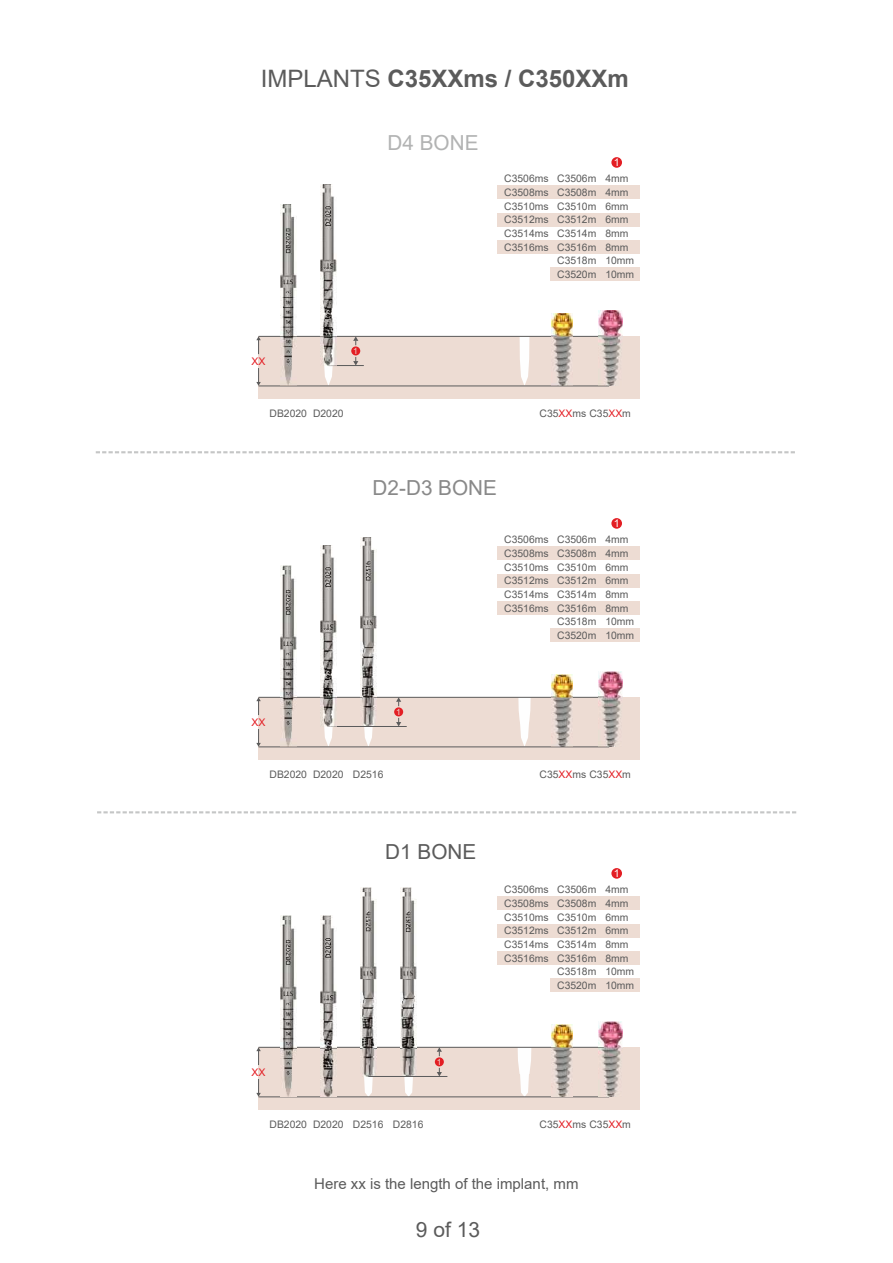
<style>
.page{position:relative;width:893px;height:1263px;background:#fff}
.page>*{position:absolute;margin:0;border:0;box-sizing:border-box;transform-origin:0 0}
.t1{font:700 24px "Arial";color:#5b5b5b}
.t2{font:21px "Arial";color:#5b5b5b}
.t3{font:20.7px "Arial";color:#898989}
.t4{font:20.7px "Arial";color:#b2b3b3}
.t5{font:20.7px "Arial";color:#5b5b5b}
.t6{font:15px "Arial";color:#5b5b5b}
.t7{font:10.65px "Arial";color:#fefefe}
.t8{font:10.5px "Arial";color:#e31e24}
.t9{font:10.35px/13.6px "Arial";color:#5b5b5b;text-align:justify}
.t10{font:8.55px "Arial";color:#eddcd3}
.s1{font-weight:400}
.s2{color:#e31e24}
</style>
<div class="page">
<svg style="left:97px;top:811px;width:700px;height:2px"></svg>
<div style="left:259px;top:1047px;width:381px;height:63px;background:#eddcd3"></div>
<svg style="left:518px;top:1048px;width:13px;height:48px"></svg>
<div style="left:550px;top:978px;width:90px;height:14px;background:#eddcd3"></div>
<svg style="left:364px;top:1076px;width:9px;height:20px"></svg>
<div style="left:498px;top:951px;width:142px;height:14px;background:#eddcd3"></div>
<svg style="left:404px;top:1077px;width:9px;height:19px"></svg>
<hr style="left:259px;top:1096px;width:350px;height:1px;background:#5b5b5b">
<hr style="left:259px;top:1047px;width:352px;height:1px;background:#5b5b5b">
<img style="left:280px;top:915px;width:17px;height:182px">
<img style="left:360px;top:888px;width:17px;height:188px">
<img style="left:400px;top:888px;width:17px;height:188px">
<svg style="left:256px;top:1047px;width:5px;height:18px"></svg>
<svg style="left:256px;top:1079px;width:5px;height:18px"></svg>
<div style="left:498px;top:896px;width:142px;height:14px;background:#eddcd3"></div>
<div style="left:498px;top:924px;width:142px;height:13px;background:#eddcd3"></div>
<div style="left:611px;top:868px;width:11px;height:11px;background:#e31e24;border-radius:50%"></div>
<hr style="left:368px;top:1076px;width:79px;height:1px;background:#5b5b5b">
<div style="left:435px;top:1057px;width:9px;height:9px;background:#e31e24;border-radius:50%"></div>
<svg style="left:437px;top:1068px;width:5px;height:8px"></svg>
<svg style="left:437px;top:1047px;width:5px;height:9px"></svg>
<img style="left:552px;top:1025px;width:21px;height:72px">
<img style="left:598px;top:1022px;width:24px;height:75px">
<div style="left:259px;top:697px;width:381px;height:63px;background:#eddcd3"></div>
<svg style="left:518px;top:698px;width:13px;height:49px"></svg>
<div style="left:550px;top:628px;width:90px;height:14px;background:#eddcd3"></div>
<svg style="left:363px;top:727px;width:10px;height:20px"></svg>
<svg style="left:324px;top:726px;width:9px;height:21px"></svg>
<div style="left:498px;top:601px;width:142px;height:14px;background:#eddcd3"></div>
<hr style="left:259px;top:747px;width:350px;height:1px;background:#5b5b5b">
<hr style="left:259px;top:697px;width:352px;height:1px;background:#5b5b5b">
<img style="left:280px;top:566px;width:17px;height:181px">
<img style="left:360px;top:538px;width:17px;height:188px">
<svg style="left:256px;top:697px;width:5px;height:18px"></svg>
<svg style="left:256px;top:729px;width:5px;height:18px"></svg>
<div style="left:498px;top:546px;width:142px;height:14px;background:#eddcd3"></div>
<div style="left:498px;top:574px;width:142px;height:13px;background:#eddcd3"></div>
<div style="left:611px;top:518px;width:11px;height:11px;background:#e31e24;border-radius:50%"></div>
<hr style="left:328px;top:726px;width:79px;height:1px;background:#5b5b5b">
<div style="left:394px;top:707px;width:9px;height:9px;background:#e31e24;border-radius:50%"></div>
<svg style="left:396px;top:718px;width:5px;height:8px"></svg>
<svg style="left:396px;top:697px;width:5px;height:9px"></svg>
<img style="left:552px;top:675px;width:21px;height:72px">
<img style="left:598px;top:672px;width:24px;height:75px">
<div style="left:550px;top:268px;width:90px;height:13px;background:#eddcd3"></div>
<div style="left:259px;top:336px;width:381px;height:63px;background:#eddcd3"></div>
<svg style="left:324px;top:365px;width:9px;height:21px"></svg>
<div style="left:498px;top:240px;width:142px;height:14px;background:#eddcd3"></div>
<svg style="left:520px;top:337px;width:9px;height:49px"></svg>
<hr style="left:259px;top:386px;width:350px;height:1px;background:#5b5b5b">
<hr style="left:259px;top:336px;width:352px;height:1px;background:#5b5b5b">
<img style="left:280px;top:205px;width:17px;height:181px">
<svg style="left:256px;top:336px;width:5px;height:18px"></svg>
<svg style="left:256px;top:368px;width:5px;height:18px"></svg>
<div style="left:498px;top:185px;width:142px;height:14px;background:#eddcd3"></div>
<div style="left:498px;top:213px;width:142px;height:13px;background:#eddcd3"></div>
<div style="left:611px;top:157px;width:11px;height:11px;background:#e31e24;border-radius:50%"></div>
<hr style="left:328px;top:365px;width:36px;height:1px;background:#5b5b5b">
<div style="left:351px;top:346px;width:9px;height:9px;background:#e31e24;border-radius:50%"></div>
<svg style="left:353px;top:357px;width:5px;height:8px"></svg>
<svg style="left:353px;top:336px;width:5px;height:9px"></svg>
<img style="left:552px;top:314px;width:21px;height:72px">
<img style="left:598px;top:311px;width:24px;height:75px">
<svg style="left:96px;top:451px;width:699px;height:2px"></svg>
<img style="left:320px;top:184px;width:16px;height:181px">
<img style="left:320px;top:545px;width:16px;height:181px">
<img style="left:320px;top:915px;width:16px;height:182px">
<h1 class="t1" style="left:261px;top:69px;width:370px"><span class="s1">IMPLANTS</span> C35XXms / C350XXm</h1>
<p class="t8" style="left:252px;top:357px;width:16px">XX</p>
<p class="t10" style="left:353px;top:348px;width:6px">1</p>
<h3 class="t4" style="left:388px;top:135px;width:92px">D4 BONE</h3>
<p class="t9" style="left:504px;top:173px;width:46px">C3506ms C3508ms C3510ms C3512ms C3514ms C3516ms</p>
<p class="t7" style="left:614px;top:159px;width:7px">1</p>
<p class="t9" style="left:557px;top:173px;width:41px">C3506m C3508m C3510m C3512m C3514m C3516m C3518m C3520m</p>
<p class="t9" style="left:605px;top:173px;width:30px;text-align:left">4mm<br>4mm<br>6mm<br>6mm<br>8mm<br>8mm<br>10mm<br>10mm</p>
<p class="t9" style="left:270px;top:407px;width:75px">DB2020 D2020</p>
<p class="t9" style="left:540px;top:407px;width:93px">C35<span class="s2">XX</span>ms C35<span class="s2">XX</span>m</p>
<p class="t8" style="left:252px;top:718px;width:16px">XX</p>
<h3 class="t3" style="left:373px;top:480px;width:126px">D2-D3 BONE</h3>
<p class="t9" style="left:504px;top:534px;width:46px">C3506ms C3508ms C3510ms C3512ms C3514ms C3516ms</p>
<p class="t7" style="left:614px;top:519px;width:7px">1</p>
<p class="t9" style="left:557px;top:534px;width:41px">C3506m C3508m C3510m C3512m C3514m C3516m C3518m C3520m</p>
<p class="t9" style="left:605px;top:534px;width:30px;text-align:left">4mm<br>4mm<br>6mm<br>6mm<br>8mm<br>8mm<br>10mm<br>10mm</p>
<p class="t10" style="left:396px;top:709px;width:6px">1</p>
<p class="t9" style="left:270px;top:768px;width:115px">DB2020 D2020 D2516</p>
<p class="t9" style="left:540px;top:768px;width:93px">C35<span class="s2">XX</span>ms C35<span class="s2">XX</span>m</p>
<p class="t8" style="left:252px;top:1068px;width:16px">XX</p>
<h3 class="t5" style="left:385px;top:844px;width:92px">D1 BONE</h3>
<p class="t10" style="left:437px;top:1058px;width:6px">1</p>
<p class="t9" style="left:504px;top:884px;width:46px">C3506ms C3508ms C3510ms C3512ms C3514ms C3516ms</p>
<p class="t7" style="left:614px;top:869px;width:7px">1</p>
<p class="t9" style="left:557px;top:884px;width:41px">C3506m C3508m C3510m C3512m C3514m C3516m C3518m C3520m</p>
<p class="t9" style="left:605px;top:884px;width:30px;text-align:left">4mm<br>4mm<br>6mm<br>6mm<br>8mm<br>8mm<br>10mm<br>10mm</p>
<p class="t9" style="left:270px;top:1118px;width:155px">DB2020 D2020 D2516 D2816</p>
<p class="t9" style="left:540px;top:1118px;width:93px">C35<span class="s2">XX</span>ms C35<span class="s2">XX</span>m</p>
<h3 class="t6" style="left:314px;top:1178px;width:266px">Here xx is the length of the implant, mm</h3>
<h2 class="t2" style="left:416px;top:1222px;width:66px">9 of 13</h2>
</div>
